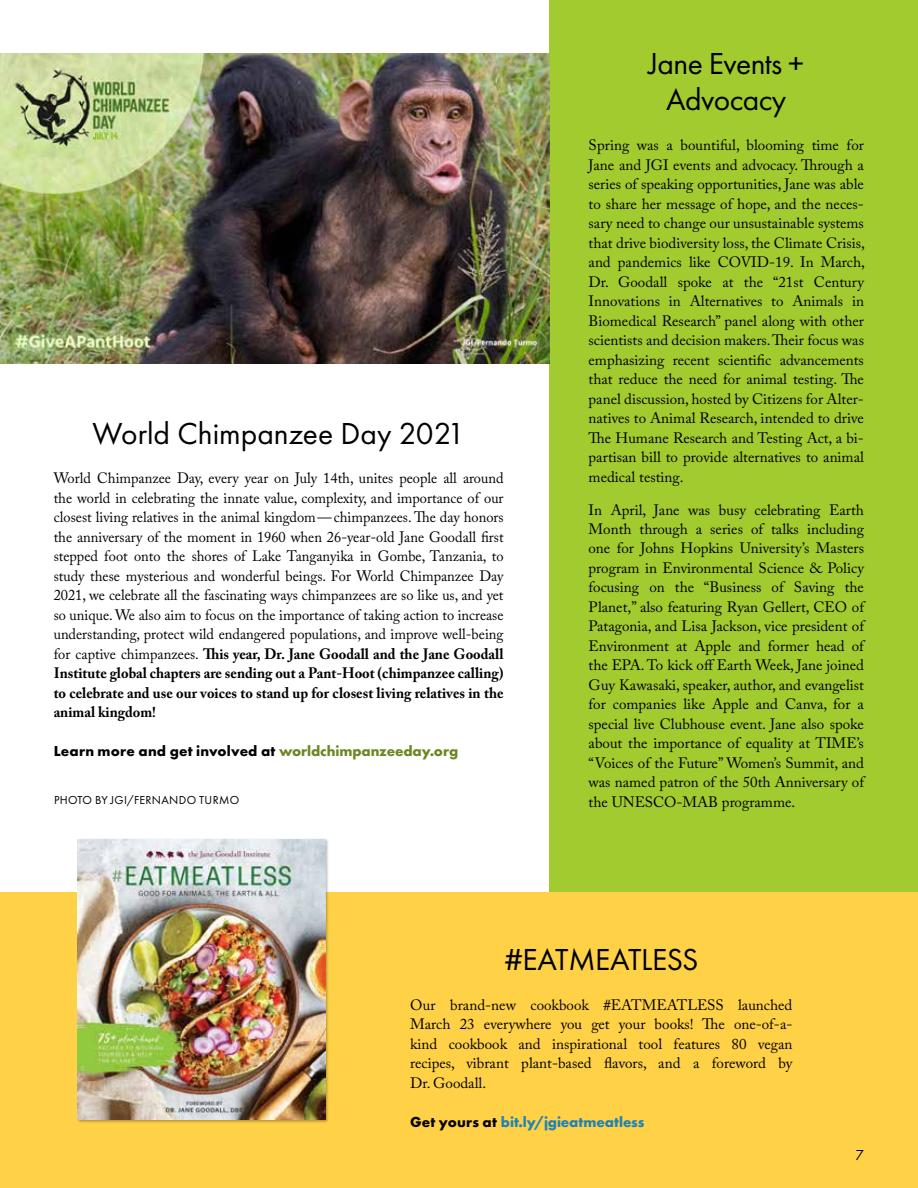
<style>
.page{position:relative;width:918px;height:1188px;background:#fff}
.page>*{position:absolute;margin:0;border:0;box-sizing:border-box;transform-origin:0 0}
.t1{font:31.5px/36px "Futura PT";letter-spacing:-.01em;color:#000;text-align:center}
.t2{font:15px/19.5px "Adobe Caslon Pro";color:#000;text-align:justify}
.t3{font:15px/19.5px "Adobe Caslon Pro";color:#000;text-align:justify;scale:.96 1}
.t4{font:700 15px "Futura PT";letter-spacing:-.005em;color:#000}
.t5{font:700 15px "Futura PT";letter-spacing:-.005em;color:#2082b5}
.t6{font:15px "Futura PT";color:#000}
.t7{font:12px "Futura PT";letter-spacing:.025em;color:#000}
.s1{font-weight:700}
.s2{color:#6c8720}
.s3{color:#000}
</style>
<div class="page">
<div style="left:549px;top:0;width:369px;height:1188px;background:#a2cb2f"></div>
<div style="left:0;top:892px;width:918px;height:296px;background:#ffd147"></div>
<div style="left:77px;top:838px;width:253px;height:285px;background:#000;opacity:.3"></div>
<img style="left:78px;top:839px;width:248px;height:281px">
<img style="left:0;top:54px;width:549px;height:309px">
<h1 class="t1" style="left:92px;top:415px;width:374px">World Chimpanzee Day 2021</h1>
<p class="t3" style="left:54px;top:468px;width:470px">World Chimpanzee Day, every year on July 14th, unites people all around the world in celebrating the innate value, complexity, and importance of our closest living relatives in the animal kingdom—chimpanzees. The day honors the anniversary of the moment in 1960 when 26-year-old Jane Goodall first stepped foot onto the shores of Lake Tanganyika in Gombe, Tanzania, to study these mysterious and wonderful beings. For World Chimpanzee Day 2021, we celebrate all the fascinating ways chimpanzees are so like us, and yet so unique. We also aim to focus on the importance of taking action to increase understanding, protect wild endangered populations, and improve well-being for captive chimpanzees. <span class="s1">This year, Dr. Jane Goodall and the Jane Goodall Institute global chapters are sending out a Pant-Hoot (chimpanzee calling) to celebrate and use our voices to stand up for closest living relatives in the animal kingdom!</span></p>
<p class="t4" style="left:54px;top:741px;width:406px">Learn more and get involved at <span class="s2">worldchimpanzeeday.org</span></p>
<p class="t7" style="left:54px;top:793px;width:187px">PHOTO BY JGI/FERNANDO TURMO</p>
<h1 class="t1" style="left:649px;top:46px;width:157px">Jane Events +<br>Advocacy</h1>
<p class="t2" style="left:589px;top:135px;width:278px">Spring was a bountiful, blooming time for Jane and JGI events and advocacy. Through a series of speaking opportunities, Jane was able to share her message of hope, and the neces&shy;sary need to change our unsustainable systems that drive biodiversity loss, the Climate Crisis, and pandemics like COVID-19. In March, Dr. Goodall spoke at the “21st Century Innovations in Alternatives to Animals in Biomedical Research” panel along with other scientists and decision makers. Their focus was emphasizing recent scientific advancements that reduce the need for animal testing. The panel discussion, hosted by Citizens for Alter&shy;natives to Animal Research, intended to drive The Humane Research and Testing Act, a bi&shy;partisan bill to provide alternatives to animal medical testing.</p>
<p class="t2" style="left:589px;top:500px;width:277px">In April, Jane was busy celebrating Earth Month through a series of talks including one for Johns Hopkins University’s Masters program in Environmental Science &amp; Policy focusing on the “Business of Saving the Planet,” also featuring Ryan Gellert, CEO of Patagonia, and Lisa Jackson, vice president of Environment at Apple and former head of the EPA. To kick off Earth Week, Jane joined Guy Kawasaki, speaker, author, and evangelist for companies like Apple and Canva, for a special live Clubhouse event. Jane also spoke about the importance of equality at TIME’s “Voices of the Future” Women’s Summit, and was named patron of the 50th Anniversary of the UNESCO-MAB programme.</p>
<h1 class="t1" style="left:504px;top:942px;width:196px">#EATMEATLESS</h1>
<p class="t2" style="left:410px;top:995px;width:384px">Our brand-new cookbook #EATMEATLESS launched March 23 everywhere you get your books! The one-of-a&shy;kind cookbook and inspirational tool features 80 vegan recipes, vibrant plant-based flavors, and a foreword by Dr. Goodall.</p>
<p class="t5" style="left:410px;top:1112px;width:236px"><span class="s3">Get yours at</span> bit.ly/jgieatmeatless</p>
<p class="t6" style="left:855px;top:1147px;width:10px">7</p>
</div>
